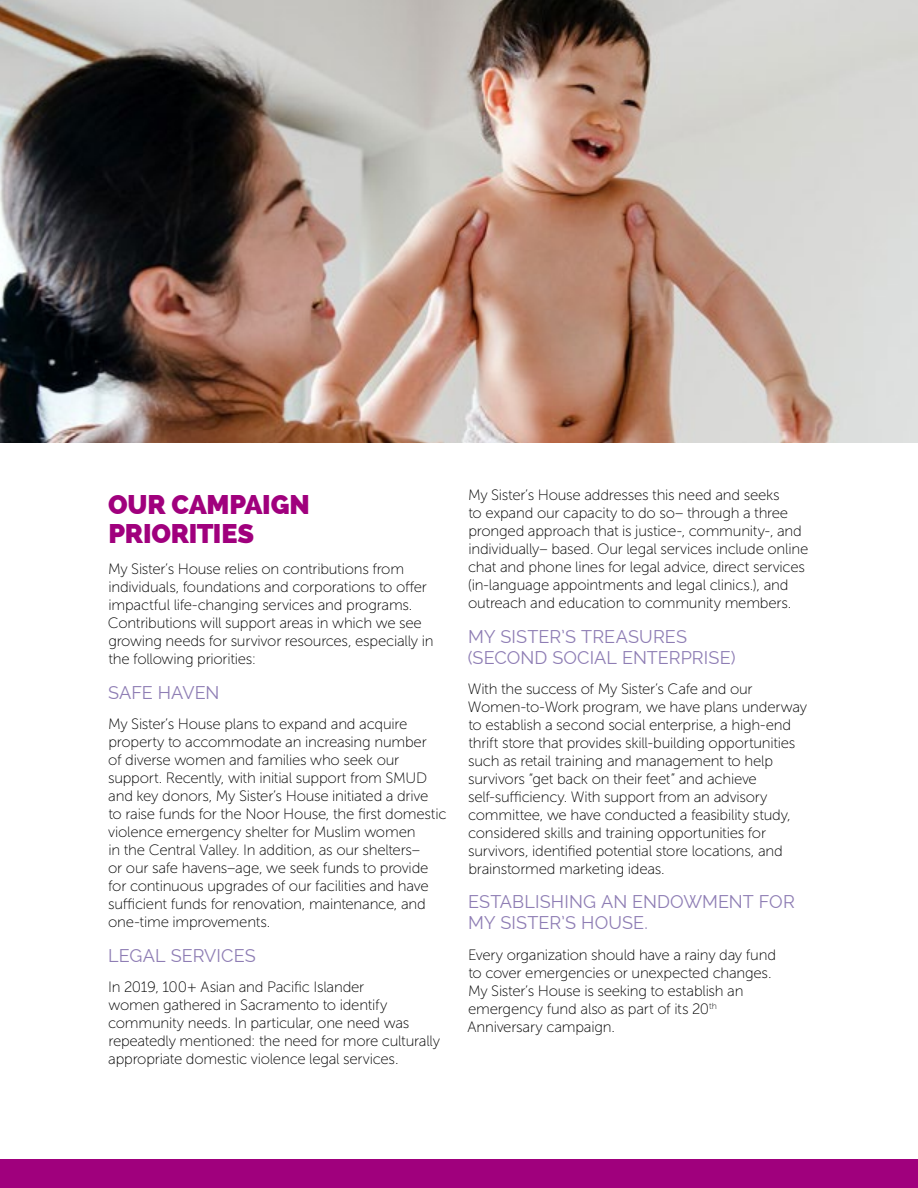
<style>
.page{position:relative;width:918px;height:1188px;background:#fff}
.page>*{position:absolute;margin:0;border:0;box-sizing:border-box;transform-origin:0 0}
.t1{font:800 27px/28.5px "Raleway";letter-spacing:-.01em;color:#a0007d}
.t2{font:18px/21px "Raleway";letter-spacing:.005em;color:#8e7db4}
.t3{font:15px/18px "Museo Sans 100";letter-spacing:-.015em;color:#000}
</style>
<div class="page">
<img style="left:0;top:0;width:918px;height:443px">
<div style="left:0;top:1160px;width:918px;height:28px;background:#a0007d"></div>
<h1 class="t1" style="left:108px;top:491px;width:203px">OUR CAMPAIGN<br>PRIORITIES</h1>
<p class="t3" style="left:108px;top:560px;width:327px">My Sister’s House relies on contributions from individuals, foundations and corporations to offer impactful life-changing services and programs.<br>Contributions will support areas in which we see growing needs for survivor resources, especially in the following priorities:</p>
<p class="t2" style="left:108px;top:682px;width:113px">SAFE HAVEN</p>
<p class="t3" style="left:108px;top:715px;width:340px">My Sister’s House plans to expand and acquire property to accommodate an increasing number<br>of diverse women and families who seek our support. Recently, with initial support from SMUD and key donors, My Sister’s House initiated a drive<br>to raise funds for the Noor House, the first domestic violence emergency shelter for Muslim women<br>in the Central Valley. In addition, as our shelters–<br>or our safe havens–age, we seek funds to provide for continuous upgrades of our facilities and have sufficient funds for renovation, maintenance, and one-time improvements.</p>
<p class="t2" style="left:108px;top:945px;width:149px">LEGAL SERVICES</p>
<p class="t3" style="left:108px;top:978px;width:333px">In 2019, 100+ Asian and Pacific Islander<br>women gathered in Sacramento to identify community needs. In particular, one need was repeatedly mentioned: the need for more culturally appropriate domestic violence legal services.</p>
<p class="t3" style="left:468px;top:486px;width:342px">My Sister’s House addresses this need and seeks<br>to expand our capacity to do so– through a three pronged approach that is justice-, community-, and individually– based. Our legal services include online chat and phone lines for legal advice, direct services (in-language appointments and legal clinics.), and outreach and education to community members.</p>
<p class="t2" style="left:468px;top:626px;width:270px">MY SISTER’S TREASURES (SECOND SOCIAL ENTERPRISE)</p>
<p class="t3" style="left:468px;top:680px;width:341px">With the success of My Sister’s Cafe and our Women-to-Work program, we have plans underway to establish a second social enterprise, a high-end thrift store that provides skill-building opportunities such as retail training and management to help survivors “get back on their feet” and achieve self-sufficiency. With support from an advisory committee, we have conducted a feasibility study, considered skills and training opportunities for survivors, identified potential store locations, and brainstormed marketing ideas.</p>
<p class="t2" style="left:468px;top:892px;width:328px">ESTABLISHING AN ENDOWMENT FOR<br>MY SISTER’S HOUSE.</p>
<p class="t3" style="left:468px;top:946px;width:310px">Every organization should have a rainy day fund to cover emergencies or unexpected changes.<br>My Sister’s House is seeking to establish an emergency fund also as part of its 20<sup>th </sup>Anniversary campaign.</p>
</div>
